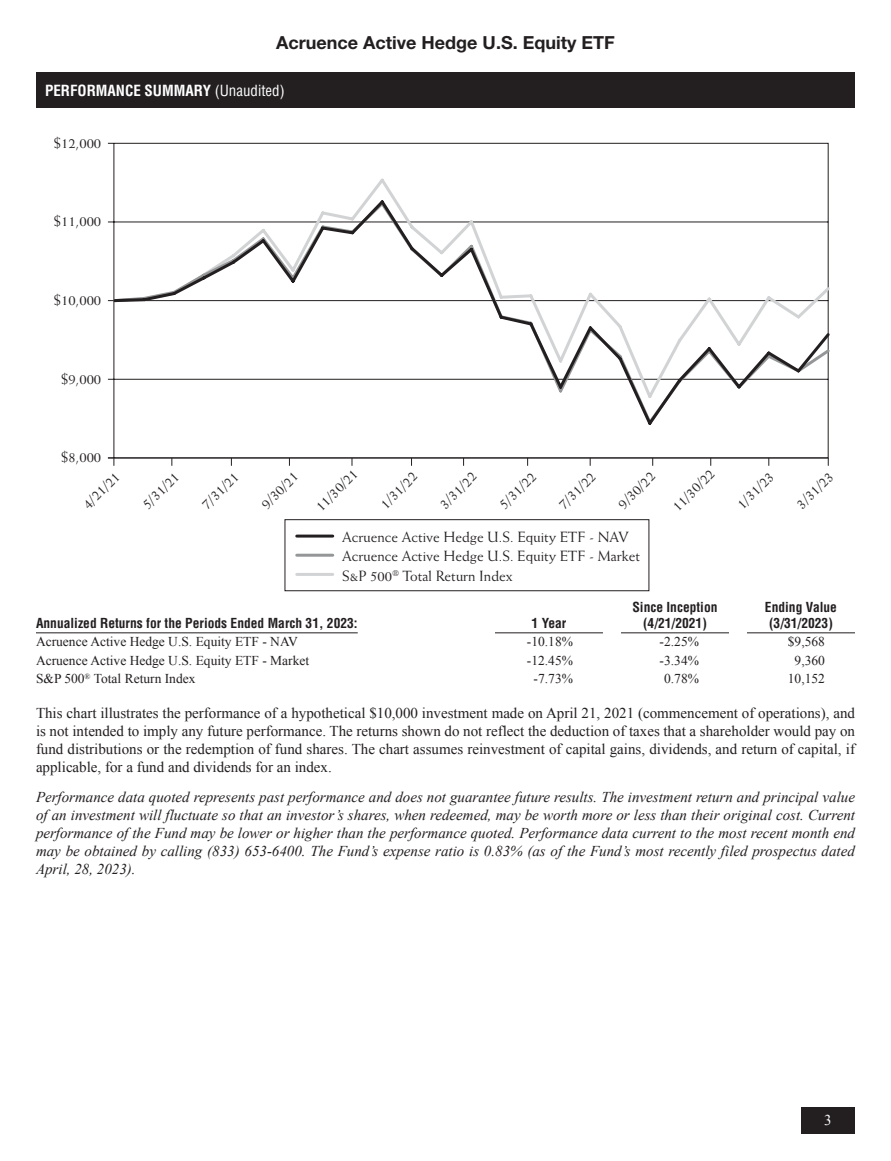
<style>
.page{position:relative;width:891px;height:1161px;background:#fff}
.page>*{position:absolute;margin:0;border:0;box-sizing:border-box;transform-origin:0 0}
.t1{font:700 18px "Helvetica Neue LT Std";color:#231f20}
.Body_Text_-_No_Inden{font:italic 15px/18px "Times New Roman";color:#231f20;text-align:justify}
.Body_Text_-_No_Inden-2{font:15px/18px "Times New Roman";color:#231f20;text-align:justify}
.t2{font:15px/19.5px "Weiss BT";color:#231f20}
.Main_Heading_no_Rule{font:700 condensed 15px "Helvetica";color:#fff}
.t3{font:15px "Times New Roman";color:#fff}
.SOI_Table_Heading{font:700 condensed 13.5px/16.2px "Helvetica";color:#231f20;text-align:center}
.Table_Stub{font:13.5px "Times New Roman";color:#231f20}
.Table_Figure{font:13.5px "Times New Roman";color:#231f20}
.s1{font-weight:400}
</style>
<div class="page">
<div style="left:801px;top:1107px;width:54px;height:27px;background:#231f20"></div>
<div style="left:36px;top:72px;width:819px;height:36px;background:#231f20"></div>
<svg style="left:112px;top:198px;width:718px;height:341px"></svg>
<hr style="left:297px;top:573px;width:36px;height:3px;background:#d1d3d4">
<div style="left:285px;top:519px;width:364px;height:72px;border:1px solid #231f20"></div>
<hr style="left:297px;top:554px;width:36px;height:3px;background:#949698">
<hr style="left:36px;top:632px;width:322px;height:1px;background:#231f20">
<hr style="left:495px;top:632px;width:108px;height:1px;background:#231f20">
<hr style="left:621px;top:632px;width:108px;height:1px;background:#231f20">
<hr style="left:747px;top:632px;width:108px;height:1px;background:#231f20">
<p class="t1" style="left:276px;top:31px;width:340px">Acruence Active Hedge U.S. Equity ETF</p>
<p class="Main_Heading_no_Rule" style="left:45px;top:81px;width:241px">PERFORMANCE SUMMARY <span class="s1">(Unaudited)</span></p>
<p class="t2" style="left:54px;top:132px;width:49px">$12,000</p>
<p class="t2" style="left:54px;top:211px;width:49px">$11,000</p>
<p class="t2" style="left:54px;top:290px;width:49px">$10,000</p>
<p class="t2" style="left:61px;top:368px;width:42px">$9,000</p>
<p class="t2" style="left:61px;top:447px;width:42px">$8,000</p>
<p class="t2" style="left:78px;top:499px;width:47px;rotate:-45deg">4/21/21</p>
<p class="t2" style="left:613px;top:499px;width:47px;rotate:-45deg">9/30/22</p>
<p class="t2" style="left:667px;top:501px;width:54px;rotate:-45deg">11/30/22</p>
<p class="t2" style="left:256px;top:499px;width:47px;rotate:-45deg">9/30/21</p>
<p class="t2" style="left:311px;top:501px;width:54px;rotate:-45deg">11/30/21</p>
<p class="t2" style="left:375px;top:499px;width:47px;rotate:-45deg">1/31/22</p>
<p class="t2" style="left:435px;top:499px;width:47px;rotate:-45deg">3/31/22</p>
<p class="t2" style="left:494px;top:499px;width:47px;rotate:-45deg">5/31/22</p>
<p class="t2" style="left:554px;top:499px;width:47px;rotate:-45deg">7/31/22</p>
<p class="t2" style="left:137px;top:499px;width:47px;rotate:-45deg">5/31/21</p>
<p class="t2" style="left:732px;top:499px;width:47px;rotate:-45deg">1/31/23</p>
<p class="t2" style="left:197px;top:499px;width:47px;rotate:-45deg">7/31/21</p>
<p class="t2" style="left:792px;top:499px;width:47px;rotate:-45deg">3/31/23</p>
<p class="t2" style="left:342px;top:526px;width:299px">Acruence Active Hedge U.S. Equity ETF - NAV<br>Acruence Active Hedge U.S. Equity ETF - Market<br>S&amp;P 500<sup>®</sup> Total Return Index</p>
<p class="SOI_Table_Heading" style="left:36px;top:615px;width:323px">Annualized Returns for the Periods Ended March 31, 2023:</p>
<p class="SOI_Table_Heading" style="left:532px;top:615px;width:36px">1 Year</p>
<p class="SOI_Table_Heading" style="left:632px;top:599px;width:87px">Since Inception (4/21/2021)</p>
<p class="SOI_Table_Heading" style="left:765px;top:599px;width:74px">Ending Value (3/31/2023)</p>
<p class="Table_Stub" style="left:36px;top:633px;width:263px">Acruence Active Hedge U.S. Equity ETF - NAV</p>
<p class="Table_Figure" style="left:527px;top:633px;width:48px">-10.18%</p>
<p class="Table_Figure" style="left:660px;top:633px;width:41px">-2.25%</p>
<p class="Table_Figure" style="left:788px;top:633px;width:39px">$9,568</p>
<p class="Table_Stub" style="left:36px;top:651px;width:275px">Acruence Active Hedge U.S. Equity ETF - Market</p>
<p class="Table_Figure" style="left:527px;top:651px;width:48px">-12.45%</p>
<p class="Table_Figure" style="left:660px;top:651px;width:41px">-3.34%</p>
<p class="Table_Figure" style="left:795px;top:651px;width:32px">9,360</p>
<p class="Table_Stub" style="left:36px;top:669px;width:161px">S&amp;P 500<sup>®</sup> Total Return Index</p>
<p class="Table_Figure" style="left:534px;top:669px;width:41px">-7.73%</p>
<p class="Table_Figure" style="left:664px;top:669px;width:36px">0.78%</p>
<p class="Table_Figure" style="left:788px;top:669px;width:39px">10,152</p>
<p class="Body_Text_-_No_Inden-2" style="left:36px;top:703px;width:821px">This chart illustrates the performance of a hypothetical $10,000 investment made on April 21, 2021 (commencement of operations), and is not intended to imply any future performance. The returns shown do not reflect the deduction of taxes that a shareholder would pay on fund distributions or the redemption of fund shares. The chart assumes reinvestment of capital gains, dividends, and return of capital, if applicable, for a fund and dividends for an index.</p>
<p class="Body_Text_-_No_Inden" style="left:36px;top:787px;width:821px">Performance data quoted represents past performance and does not guarantee future results. The investment return and principal value of an investment will fluctuate so that an investor’s shares, when redeemed, may be worth more or less than their original cost. Current performance of the Fund may be lower or higher than the performance quoted. Performance data current to the most recent month end may be obtained by calling (833) 653-6400. The Fund’s expense ratio is 0.83% (as of the Fund’s most recently filed prospectus dated April, 28, 2023).</p>
<p class="t3" style="left:824px;top:1110px;width:9px">3</p>
</div>
